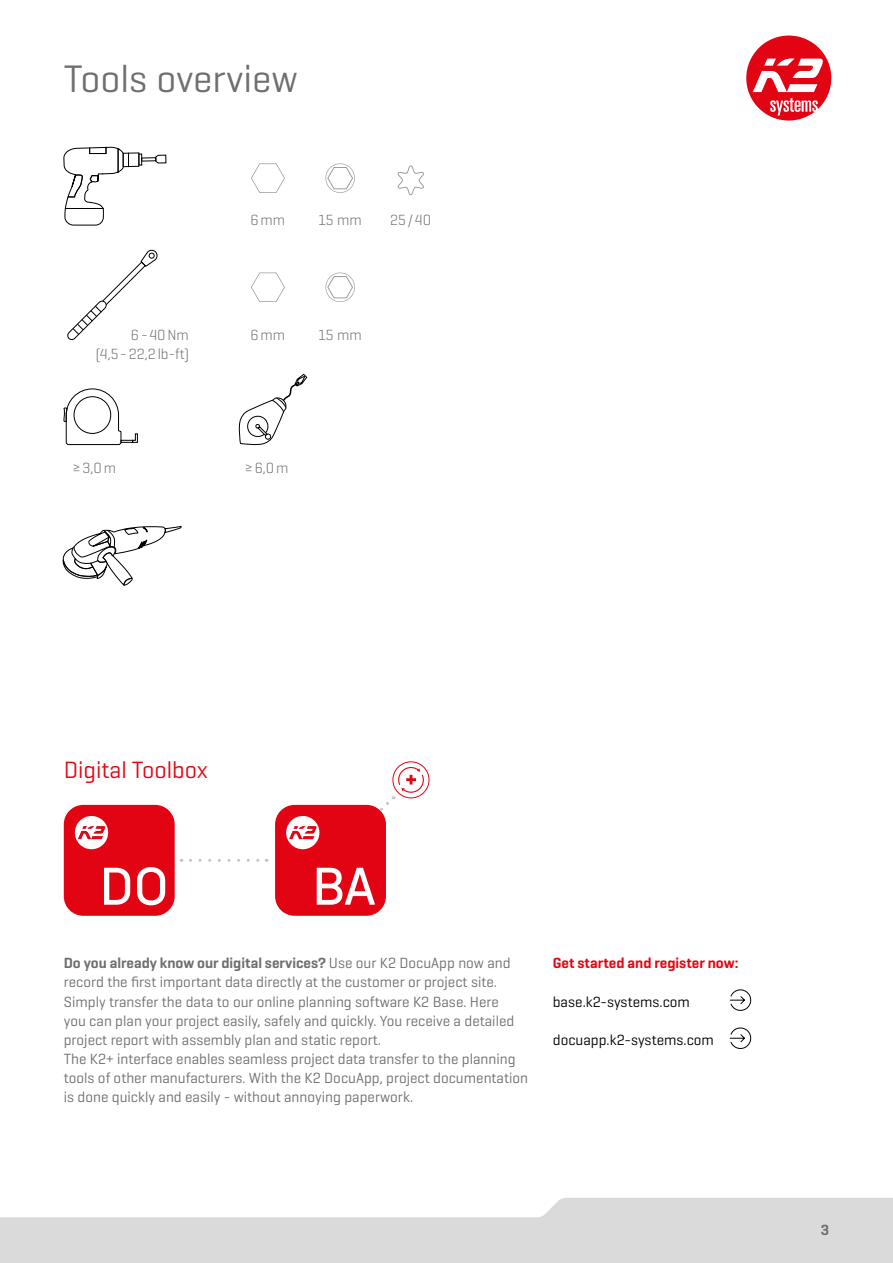
<style>
.page{position:relative;width:893px;height:1263px;background:#fff}
.page>*{position:absolute;margin:0;border:0;box-sizing:border-box;transform-origin:0 0}
.t1{font:56.4px "Halvar Mittelschrift TRY";color:#fff}
.t2{font:39px "K2 Geogrotesque";color:#706f6f}
.t3{font:24px "K2 Geogrotesque";color:#e30613}
.t4{font:15px/19px "K2 Geogrotesque";color:#706f6f}
.t5{font:300 15px/19px "K2 Geogrotesque";color:#706f6f;text-align:right}
.t6{font:15px "K2 Geogrotesque";color:#000}
.t7{font:600 15px "K2 Geogrotesque";color:#e30613}
.t8{font:600 15px "K2 Geogrotesque";color:#706f6f}
.s1{font-weight:600}
</style>
<div class="page">
<svg style="left:0;top:1198px;width:893px;height:65px;fill:#dadada"></svg>
<svg style="left:746px;top:36px;width:85px;height:85px"></svg>
<div style="left:128px;top:153px;width:11px;height:14px;border:1px solid #000"></div>
<div style="left:123px;top:153px;width:6px;height:14px;border:1px solid #000"></div>
<svg style="left:138px;top:153px;width:4px;height:13px"></svg>
<svg style="left:63px;top:146px;width:61px;height:80px"></svg>
<svg style="left:155px;top:154px;width:12px;height:10px"></svg>
<svg style="left:67px;top:249px;width:91px;height:91px"></svg>
<svg style="left:238px;top:373px;width:70px;height:73px"></svg>
<svg style="left:63px;top:388px;width:75px;height:57px"></svg>
<svg style="left:397px;top:165px;width:27px;height:31px"></svg>
<svg style="left:251px;top:272px;width:34px;height:30px"></svg>
<svg style="left:251px;top:163px;width:34px;height:30px"></svg>
<svg style="left:325px;top:272px;width:30px;height:30px"></svg>
<svg style="left:325px;top:163px;width:30px;height:30px"></svg>
<svg style="left:62px;top:526px;width:120px;height:60px"></svg>
<div style="left:64px;top:805px;width:111px;height:111px;background:#e30413;border-radius:19px"></div>
<svg style="left:75px;top:816px;width:33px;height:33px"></svg>
<div style="left:275px;top:805px;width:111px;height:111px;background:#e30413;border-radius:19px"></div>
<svg style="left:286px;top:816px;width:33px;height:33px"></svg>
<svg style="left:190px;top:859px;width:77px;height:3px"></svg>
<div style="left:393px;top:761px;width:36px;height:37px;border:1px solid #e30413;border-radius:50%"></div>
<svg style="left:376px;top:766px;width:48px;height:51px"></svg>
<svg style="left:729px;top:989px;width:23px;height:22px"></svg>
<svg style="left:729px;top:1027px;width:23px;height:22px"></svg>
<h2 class="t2" style="left:64px;top:54px;width:236px">Tools overview</h2>
<p class="t5" style="left:251px;top:210px;width:36px">6mm</p>
<p class="t5" style="left:318px;top:210px;width:45px">15 mm</p>
<p class="t5" style="left:390px;top:210px;width:42px">25/40</p>
<p class="t5" style="left:96px;top:325px;width:95px">6-40Nm (4,5-22,2lb-ft)</p>
<p class="t5" style="left:251px;top:325px;width:36px">6mm</p>
<p class="t5" style="left:318px;top:325px;width:45px">15 mm</p>
<p class="t5" style="left:72px;top:458px;width:45px">≥3,0m</p>
<p class="t5" style="left:245px;top:458px;width:45px">≥6,0m</p>
<h3 class="t3" style="left:64px;top:755px;width:146px">Digital Toolbox</h3>
<h1 class="t1" style="left:100px;top:852px;width:70px">DO</h1>
<h1 class="t1" style="left:313px;top:852px;width:65px">BA</h1>
<p class="t4" style="left:64px;top:953px;width:466px"><span class="s1">Do you already know our digital services?</span> Use our K2 DocuApp now and record the first important data directly at the customer or project site.<br>Simply transfer the data to our online planning software K2 Base. Here<br>you can plan your project easily, safely and quickly. You receive a detailed project report with assembly plan and static report.<br>The K2+ interface enables seamless project data transfer to the planning tools of other manufacturers. With the K2 DocuApp, project documentation is done quickly and easily - without annoying paperwork.</p>
<p class="t7" style="left:553px;top:954px;width:187px">Get started and register now:</p>
<p class="t6" style="left:553px;top:992px;width:139px">base.k2-systems.com</p>
<p class="t6" style="left:553px;top:1030px;width:163px">docuapp.k2-systems.com</p>
<p class="t8" style="left:821px;top:1221px;width:10px">3</p>
</div>
